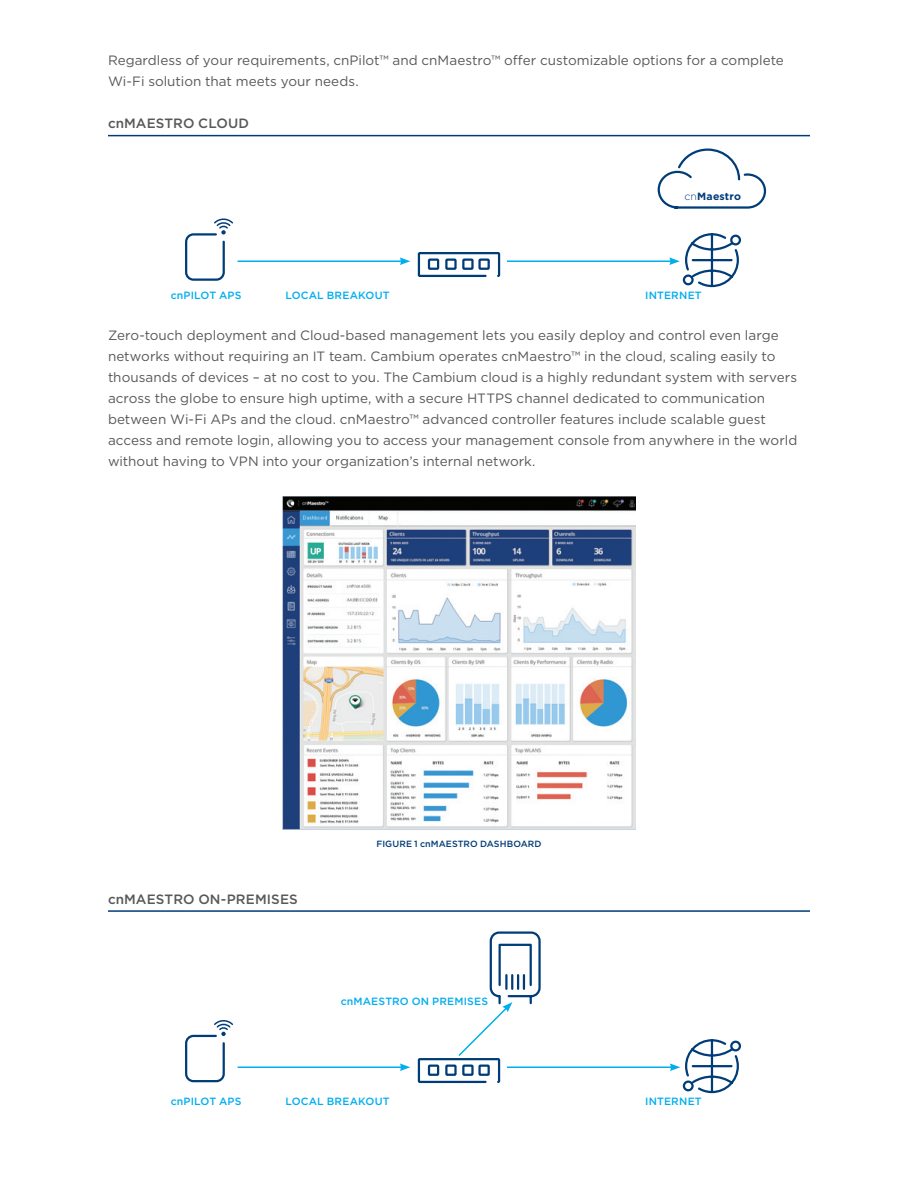
<style>
.page{position:relative;width:918px;height:1188px;background:#fff}
.page>*{position:absolute;margin:0;border:0;box-sizing:border-box;transform-origin:0 0}
.t1{font:13.5px/21px "Gotham";color:#57585a}
.t2{font:500 13.5px "Gotham";letter-spacing:.005em;color:#57585a}
.t3{font:500 10.5px "Gotham";letter-spacing:.015em;color:#00aeef}
.t4{font:700 10.5px "Gotham";letter-spacing:.015em;color:#003d78}
.t5{font:500 9px "Gotham";letter-spacing:.005em;color:#003d78}
.s1{font-weight:300}
</style>
<div class="page">
<hr style="left:108px;top:135px;width:702px;height:1px;background:#003d78">
<hr style="left:108px;top:910px;width:702px;height:2px;background:#003d78">
<svg style="left:657px;top:148px;width:110px;height:61px"></svg>
<svg style="left:185px;top:1020px;width:48px;height:63px"></svg>
<hr style="left:238px;top:1067px;width:164px;height:1px;background:#00aeef">
<svg style="left:400px;top:1063px;width:10px;height:8px"></svg>
<hr style="left:507px;top:1067px;width:165px;height:1px;background:#00aeef">
<svg style="left:670px;top:1039px;width:71px;height:55px"></svg>
<svg style="left:417px;top:931px;width:125px;height:153px"></svg>
<svg style="left:185px;top:218px;width:48px;height:63px"></svg>
<hr style="left:238px;top:260px;width:164px;height:2px;background:#00aeef">
<svg style="left:400px;top:257px;width:10px;height:8px"></svg>
<svg style="left:417px;top:252px;width:84px;height:25px"></svg>
<div style="left:478px;top:259px;width:12px;height:11px;border:2px solid #003d78"></div>
<hr style="left:507px;top:260px;width:165px;height:2px;background:#00aeef">
<svg style="left:669px;top:233px;width:72px;height:55px"></svg>
<img style="left:282px;top:497px;width:354px;height:332px">
<p class="t1" style="left:108px;top:49px;width:677px">Regardless of your requirements, cnPilot™ and cnMaestro™ offer customizable options for a complete<br>Wi-Fi solution that meets your needs.</p>
<p class="t2" style="left:108px;top:115px;width:143px">cnMAESTRO CLOUD</p>
<p class="t4" style="left:684px;top:190px;width:58px"><span class="s1">cn</span>Maestro</p>
<p class="t3" style="left:171px;top:288px;width:72px">cnPILOT APS</p>
<p class="t3" style="left:285px;top:288px;width:106px">LOCAL BREAKOUT</p>
<p class="t3" style="left:645px;top:288px;width:58px">INTERNET</p>
<p class="t1" style="left:108px;top:324px;width:691px">Zero-touch deployment and Cloud-based management lets you easily deploy and control even large networks without requiring an IT team. Cambium operates cnMaestro™ in the cloud, scaling easily to thousands of devices – at no cost to you. The Cambium cloud is a highly redundant system with servers across the globe to ensure high uptime, with a secure HTTPS channel dedicated to communication between Wi-Fi APs and the cloud. cnMaestro™ advanced controller features include scalable guest access and remote login, allowing you to access your management console from anywhere in the world without having to VPN into your organization’s internal network.</p>
<p class="t2" style="left:108px;top:890px;width:191px">cnMAESTRO ON-PREMISES</p>
<p class="t5" style="left:376px;top:838px;width:167px">FIGURE 1 cnMAESTRO DASHBOARD</p>
<p class="t3" style="left:341px;top:994px;width:149px">cnMAESTRO ON PREMISES</p>
<p class="t3" style="left:171px;top:1094px;width:72px">cnPILOT APS</p>
<p class="t3" style="left:285px;top:1094px;width:106px">LOCAL BREAKOUT</p>
<p class="t3" style="left:645px;top:1094px;width:58px">INTERNET</p>
</div>
